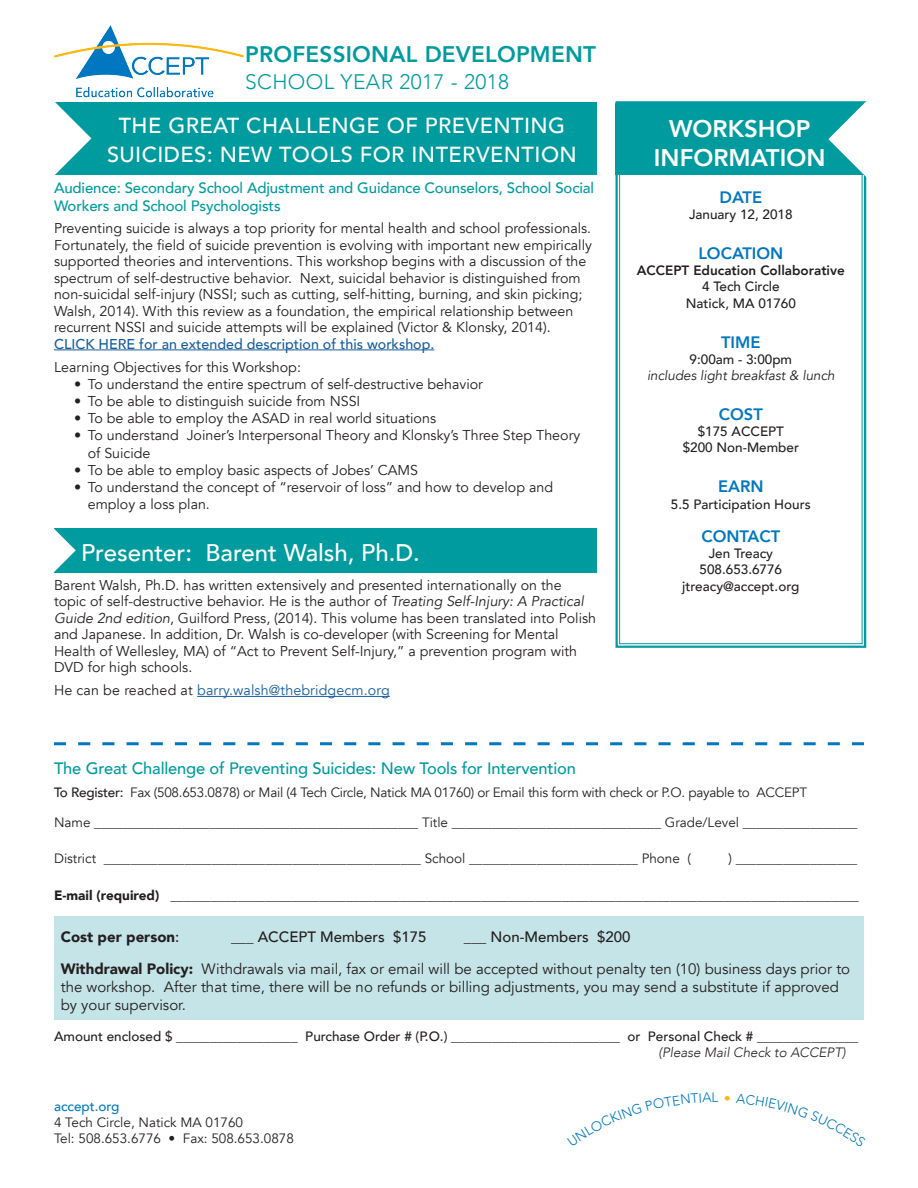
<style>
.page{position:relative;width:918px;height:1188px;background:#fff}
.page>*{position:absolute;margin:0;border:0;box-sizing:border-box;transform-origin:0 0}
.Main_Body{font:500 24px "Avenir";color:#fff}
.t1{font:800 24px "Avenir";color:#fff}
.t2{font:800 22.5px "Avenir";letter-spacing:.01em;color:#009b9e}
.Course_Name{font:500 21.75px/28.5px "Avenir";letter-spacing:.02em;color:#fff;text-align:center}
.t3{font:300 21px "Avenir";letter-spacing:.02em;color:#009b9e}
.t4{font:500 16.5px "Avenir";letter-spacing:-.01em;color:#009b9e}
.Main_Body-2{font:800 16.5px "Avenir";color:#0077c0}
.Main_Body-3{font:15px/18px "Avenir";color:#231f20}
.t5{font:500 15px/18px "Avenir";letter-spacing:-.01em;color:#009b9e}
.Main_Body-4{font:500 15px "Avenir";color:#231f20}
.Main_Body-5{font:900 15px "Avenir";color:#231f20}
.Main_Body-6{font:14.25px/16.5px "Avenir";color:#231f20}
.Main_Body-7{font:14.25px "Avenir";letter-spacing:.01em;color:#175d9e}
.Main_Body-8{font:13.5px "Avenir";letter-spacing:-.005em;color:#231f20}
.Main_Body-9{font:500 13.5px/16.2px "Avenir";color:#231f20;text-align:center}
.Main_Body-10{font:800 13.5px/16.2px "Avenir";color:#231f20;text-align:center}
.Main_Body-11{font:italic 13.5px/16.2px "Avenir";color:#231f20;text-align:center}
.Main_Body-12{font:italic 300 13.5px "Avenir";color:#231f20}
.Main_Body-13{font:500 13.5px "Avenir";color:#0077c0}
.t6{font:300 13.5px "Avenir";color:#0077c0}
.s1{font-weight:500;color:#175d9e}
.s2{font-style:italic}
.s3{color:#231f20}
.s4{font-weight:500}
.s5{font-weight:500;font-style:normal}
.s6{font-weight:900}
</style>
<div class="page">
<div style="left:54px;top:916px;width:810px;height:104px;background:#c5e4e7"></div>
<hr style="left:54px;top:350px;width:380px;height:1px;background:#175d9e">
<svg style="left:615px;top:101px;width:252px;height:547px"></svg>
<div style="left:54px;top:102px;width:542px;height:73px;background:#009b9e"></div>
<svg style="left:54px;top:102px;width:37px;height:73px"></svg>
<hr style="left:197px;top:696px;width:193px;height:1px;background:#175d9e">
<svg style="left:54px;top:742px;width:810px;height:3px"></svg>
<div style="left:616px;top:104px;width:248px;height:71px;background:#009b9e"></div>
<svg style="left:828px;top:101px;width:39px;height:124px"></svg>
<svg style="left:725px;top:1096px;width:5px;height:5px"></svg>
<div style="left:54px;top:528px;width:542px;height:45px;background:#009b9e"></div>
<svg style="left:54px;top:528px;width:22px;height:44px"></svg>
<img style="left:54px;top:26px;width:190px;height:72px">
<p class="t2" style="left:245px;top:37px;width:352px">PROFESSIONAL DEVELOPMENT</p>
<p class="t3" style="left:245px;top:70px;width:265px">SCHOOL YEAR 2017 - 2018</p>
<p class="Course_Name" style="left:107px;top:110px;width:471px">THE GREAT CHALLENGE OF PREVENTING<br>SUICIDES: NEW TOOLS FOR INTERVENTION</p>
<p class="t5" style="left:54px;top:177px;width:542px">Audience: Secondary School Adjustment and Guidance Counselors, School Social<br>Workers and School Psychologists</p>
<p class="Main_Body-6" style="left:54px;top:220px;width:539px">Preventing suicide is always a top priority for mental health and school professionals.<br>Fortunately, the field of suicide prevention is evolving with important new empirically supported theories and interventions. This workshop begins with a discussion of the spectrum of self-destructive behavior. Next, suicidal behavior is distinguished from non-suicidal self-injury (NSSI; such as cutting, self-hitting, burning, and skin picking; Walsh, 2014). With this review as a foundation, the empirical relationship between recurrent NSSI and suicide attempts will be explained (Victor &amp; Klonsky, 2014).<br><span class="s1">CLICK HERE for an extended description of this workshop.</span></p>
<p class="Main_Body-6" style="left:54px;top:359px;width:248px">Learning Objectives for this Workshop:</p>
<p class="Main_Body-6" style="left:74px;top:376px;width:410px">• To understand the entire spectrum of self-destructive behavior</p>
<p class="Main_Body-6" style="left:74px;top:393px;width:288px">• To be able to distinguish suicide from NSSI</p>
<p class="Main_Body-6" style="left:74px;top:410px;width:363px">• To be able to employ the ASAD in real world situations</p>
<p class="Main_Body-6" style="left:88px;top:427px;width:494px;line-height:17.1px;text-indent:-14px">• To understand Joiner’s Interpersonal Theory and Klonsky’s Three Step Theory of Suicide</p>
<p class="Main_Body-6" style="left:74px;top:462px;width:346px">• To be able to employ basic aspects of Jobes’ CAMS</p>
<p class="Main_Body-6" style="left:88px;top:479px;width:467px;line-height:17.1px;text-indent:-14px">• To understand the concept of “reservoir of loss” and how to develop and employ a loss plan.</p>
<p class="Main_Body" style="left:81px;top:532px;width:340px">Presenter: Barent Walsh, Ph.D.</p>
<p class="Main_Body-6" style="left:54px;top:577px;width:544px">Barent Walsh, Ph.D. has written extensively and presented internationally on the topic of self-destructive behavior. He is the author of <span class="s2">Treating Self-Injury: A Practical Guide 2nd edition</span>, Guilford Press, (2014). This volume has been translated into Polish and Japanese. In addition, Dr. Walsh is co-developer (with Screening for Mental Health of Wellesley, MA) of “Act to Prevent Self-Injury,” a prevention program with DVD for high schools.</p>
<p class="Main_Body-7" style="left:54px;top:682px;width:337px"><span class="s3">He can be reached at</span> barry.walsh@thebridgecm.org</p>
<p class="t1" style="left:669px;top:110px;width:143px">WORKSHOP</p>
<p class="t1" style="left:654px;top:139px;width:173px">INFORMATION</p>
<p class="Main_Body-2" style="left:720px;top:184px;width:44px">DATE</p>
<p class="Main_Body-9" style="left:689px;top:205px;width:105px">January 12, 2018</p>
<p class="Main_Body-2" style="left:698px;top:240px;width:86px">LOCATION</p>
<p class="Main_Body-10" style="left:637px;top:262px;width:210px">ACCEPT Education Collaborative<br><span class="s4">4 Tech Circle<br>Natick, MA 01760</span></p>
<p class="Main_Body-2" style="left:721px;top:329px;width:41px">TIME</p>
<p class="Main_Body-11" style="left:647px;top:351px;width:189px"><span class="s5">9:00am - 3:00pm<br></span>includes light breakfast &amp; lunch</p>
<p class="Main_Body-2" style="left:719px;top:401px;width:45px">COST</p>
<p class="Main_Body-9" style="left:683px;top:423px;width:118px">$175 ACCEPT $200 Non-Member</p>
<p class="Main_Body-2" style="left:718px;top:474px;width:47px">EARN</p>
<p class="Main_Body-9" style="left:671px;top:495px;width:141px">5.5 Participation Hours</p>
<p class="Main_Body-2" style="left:701px;top:523px;width:80px">CONTACT</p>
<p class="Main_Body-9" style="left:682px;top:545px;width:119px">Jen Treacy<br>508.653.6776 jtreacy@accept.org</p>
<p class="t4" style="left:54px;top:754px;width:523px">The Great Challenge of Preventing Suicides: New Tools for Intervention</p>
<p class="Main_Body-8" style="left:54px;top:784px;width:755px"><span class="s4">To Register:</span> Fax (508.653.0878) or Mail (4 Tech Circle, Natick MA 01760) or Email this form with check or P.O. payable to ACCEPT</p>
<p class="Main_Body-8" style="left:54px;top:814px;width:805px">Name ________________________________________________ Title _______________________________ Grade/Level _________________</p>
<p class="Main_Body-8" style="left:54px;top:851px;width:639px">District _______________________________________________ School _________________________ Phone (</p>
<p class="Main_Body-8" style="left:729px;top:851px;width:130px">) __________________</p>
<p class="Main_Body-8" style="left:54px;top:887px;width:807px"><span class="s6">E-mail (required)</span> ______________________________________________________________________________________________________</p>
<p class="Main_Body-5" style="left:61px;top:924px;width:120px">Cost per person<span class="s4">:</span></p>
<p class="Main_Body-4" style="left:231px;top:924px;width:197px">___ ACCEPT Members $175</p>
<p class="Main_Body-4" style="left:464px;top:924px;width:168px">___ Non-Members $200</p>
<p class="Main_Body-3" style="left:61px;top:960px;width:791px"><span class="s6">Withdrawal Policy:</span> Withdrawals via mail, fax or email will be accepted without penalty ten (10) business days prior to the workshop. After that time, there will be no refunds or billing adjustments, you may send a substitute if approved by your supervisor.</p>
<p class="Main_Body-9" style="left:54px;top:1028px;width:806px">Amount enclosed $ __________________ Purchase Order # (P.O.) _________________________ or Personal Check # _______________</p>
<p class="Main_Body-12" style="left:659px;top:1045px;width:189px">(Please Mail Check to ACCEPT)</p>
<p class="Main_Body-13" style="left:54px;top:1095px;width:67px">accept.org</p>
<p class="Main_Body-8" style="left:54px;top:1114px;width:191px">4 Tech Circle, Natick MA 01760</p>
<p class="Main_Body-8" style="left:54px;top:1131px;width:241px">Tel: 508.653.6776 • Fax: 508.653.0878</p>
<p class="t6" style="left:712px;top:1090px;width:8px">L</p>
</div>
